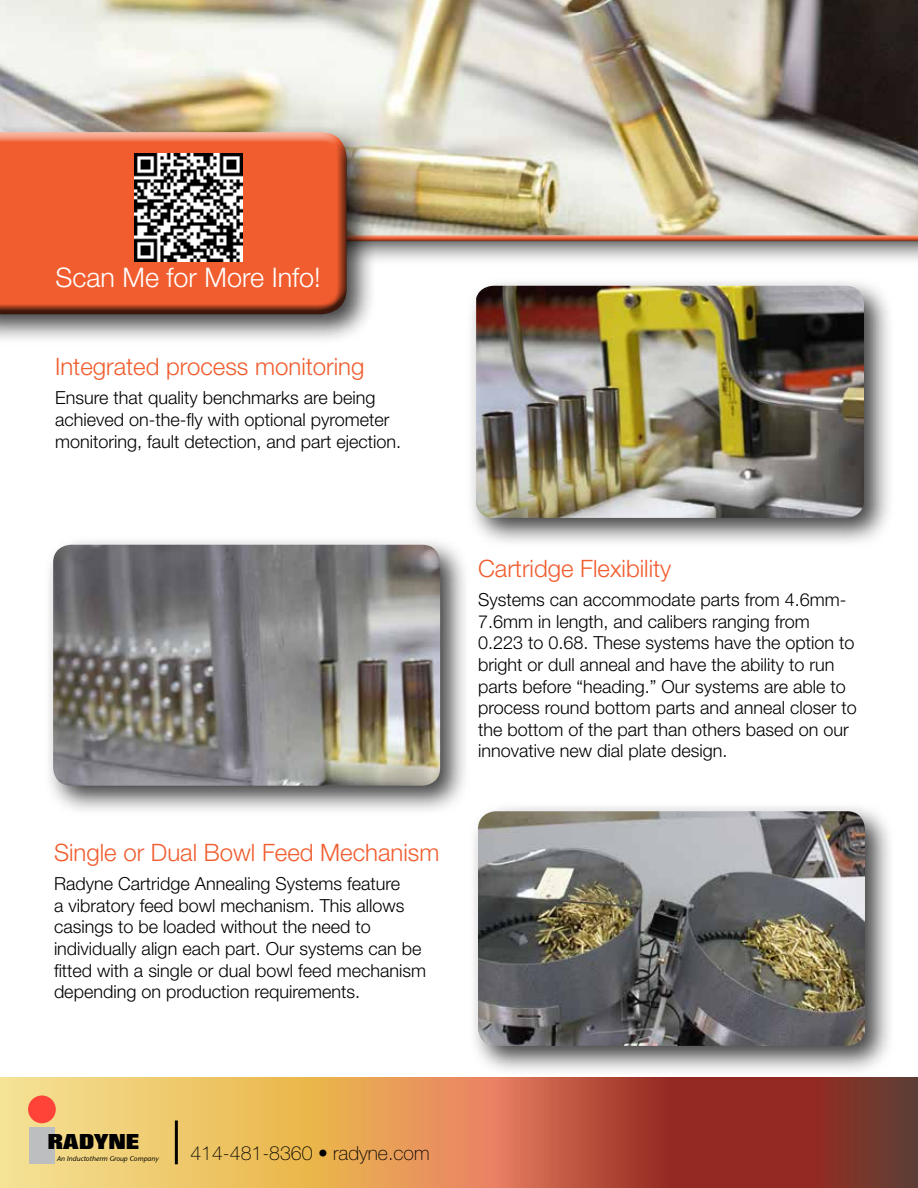
<style>
.page{position:relative;width:918px;height:1188px;background:#fff}
.page>*{position:absolute;margin:0;border:0;box-sizing:border-box;transform-origin:0 0}
.t1{font:300 27px "Helvetica Neue LT Std";color:#fff}
.t2{font:300 24px "Helvetica Neue LT Std";color:#f15d2f}
.t3{font:800 21px "Folio Std";letter-spacing:.025em;color:#000}
.t4{font:100 19.5px "Helvetica Neue LT Std";color:#000}
.t5{font:300 18px/21.6px "Helvetica Neue LT Std";color:#000}
.t6{font:italic 7.05px "Stone Sans OSITCTT Medium";color:#000}
</style>
<div class="page">
<div style="left:0;top:0;width:918px;height:266px;background:#000;opacity:.75"></div>
<img style="left:0;top:0;width:918px;height:232px">
<div style="left:0;top:232px;width:918px;height:9px;background:#fff;opacity:.75"></div>
<div style="left:0;top:234px;width:918px;height:8px;background:#000;opacity:.75"></div>
<div style="left:466px;top:276px;width:429px;height:273px;background:#000;opacity:.75"></div>
<img style="left:476px;top:286px;width:388px;height:232px">
<svg style="left:0;top:1077px;width:918px;height:111px"></svg>
<div style="left:28px;top:1096px;width:28px;height:27px;background:#ff4338;border-radius:50%"></div>
<div style="left:29px;top:1127px;width:25px;height:36px;background:#bcbec0"></div>
<hr style="left:175px;top:1120px;width:3px;height:44px;background:#000">
<div style="left:468px;top:801px;width:428px;height:276px;background:#000;opacity:.75"></div>
<img style="left:478px;top:811px;width:387px;height:235px">
<div style="left:43px;top:535px;width:428px;height:281px;background:#000;opacity:.75"></div>
<img style="left:53px;top:545px;width:387px;height:241px">
<div style="left:0;top:122px;width:377px;height:223px;background:#000;opacity:.75"></div>
<div style="left:0;top:132px;width:347px;height:179px;background:#fff;opacity:.75"></div>
<div style="left:0;top:138px;width:347px;height:177px;background:#000;opacity:.75"></div>
<img style="left:134px;top:153px;width:108px;height:108px">
<h1 class="t1" style="left:56px;top:261px;width:267px">Scan Me for More Info!</h1>
<h2 class="t2" style="left:55px;top:352px;width:311px">Integrated process monitoring</h2>
<p class="t5" style="left:55px;top:387px;width:348px">Ensure that quality benchmarks are being achieved on-the-fly with optional pyrometer monitoring, fault detection, and part ejection.</p>
<h2 class="t2" style="left:54px;top:838px;width:387px">Single or Dual Bowl Feed Mechanism</h2>
<p class="t5" style="left:54px;top:873px;width:374px">Radyne Cartridge Annealing Systems feature<br>a vibratory feed bowl mechanism. This allows casings to be loaded without the need to individually align each part. Our systems can be fitted with a single or dual bowl feed mechanism depending on production requirements.</p>
<h2 class="t2" style="left:478px;top:554px;width:195px">Cartridge Flexibility</h2>
<p class="t5" style="left:478px;top:589px;width:380px">Systems can accommodate parts from 4.6mm-7.6mm in length, and calibers ranging from 0.223 to 0.68. These systems have the option to bright or dull anneal and have the ability to run parts before “heading.” Our systems are able to process round bottom parts and anneal closer to the bottom of the part than others based on our innovative new dial plate design.</p>
<p class="t3" style="left:48px;top:1130px;width:93px">RADYNE</p>
<p class="t6" style="left:57px;top:1155px;width:103px">An Inductotherm Group Company</p>
<p class="t4" style="left:190px;top:1142px;width:241px">414-481-8360 • radyne.com</p>
</div>
